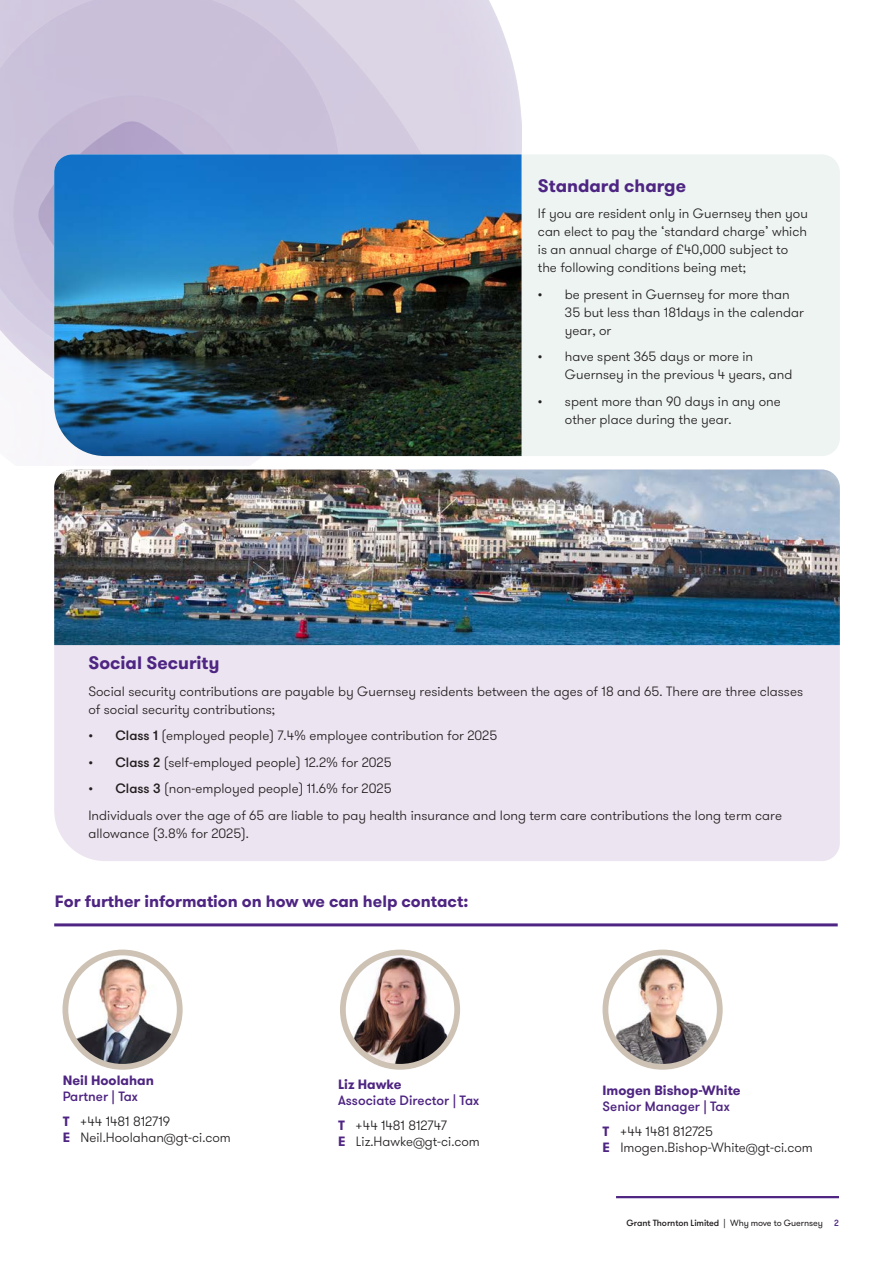
<style>
.page{position:relative;width:893px;height:1263px;background:#fff}
.page>*{position:absolute;margin:0;border:0;box-sizing:border-box;transform-origin:0 0}
.Bullets{font:700 18px "GT Walsheim Pro";color:#4e2582}
.t1{font:700 16.5px "GT Walsheim Pro";color:#4e2582}
.Bullets-2{font:300 13.5px/18px "GT Walsheim Pro";color:#231f20}
.t2{font:500 13.5px "GT Walsheim Pro";color:#4e2582}
.t3{font:700 13.5px "GT Walsheim Pro";color:#4e2582}
.t4{font:500 9px "GT Walsheim Pro";letter-spacing:-.01em;color:#231f20}
.s1{font-weight:500}
.s2{font-weight:700;color:#4e2582}
.s3{font-weight:400}
.s4{color:#4e2582}
</style>
<div class="page">
<hr style="left:616px;top:1196px;width:223px;height:2px;background:#4e2582">
<div style="left:54px;top:645px;width:786px;height:216px;background:#ece4f0"></div>
<img style="left:54px;top:470px;width:786px;height:175px">
<img style="left:65px;top:952px;width:115px;height:115px;border-radius:57px">
<div style="left:63px;top:949px;width:120px;height:121px;border:6px solid #cdc2b4;border-radius:50%"></div>
<img style="left:343px;top:952px;width:114px;height:115px;border-radius:57px">
<div style="left:340px;top:949px;width:120px;height:121px;border:6px solid #cdc2b4;border-radius:50%"></div>
<img style="left:605px;top:952px;width:115px;height:115px;border-radius:57px">
<div style="left:603px;top:949px;width:120px;height:121px;border:6px solid #cdc2b4;border-radius:50%"></div>
<hr style="left:54px;top:923px;width:784px;height:3px;background:#4e2582">
<div style="left:522px;top:154px;width:318px;height:302px;background:#edf4f2"></div>
<img style="left:54px;top:154px;width:468px;height:302px">
<p class="Bullets" style="left:538px;top:173px;width:150px">Standard charge</p>
<p class="Bullets-2" style="left:538px;top:205px;width:271px">If you are resident only in Guernsey then you can elect to pay the ‘standard charge’ which is an annual charge of £40,000 subject to the following conditions being met;</p>
<p class="Bullets-2" style="left:565px;top:285px;width:240px;text-indent:-27px">• be present in Guernsey for more than<br>35 but less than 181days in the calendar year, or</p>
<p class="Bullets-2" style="left:565px;top:348px;width:229px;text-indent:-27px">• have spent 365 days or more in<br>Guernsey in the previous 4 years, and</p>
<p class="Bullets-2" style="left:565px;top:392px;width:217px;text-indent:-27px">• spent more than 90 days in any one other place during the year.</p>
<p class="Bullets" style="left:88px;top:651px;width:133px">Social Security</p>
<p class="Bullets-2" style="left:88px;top:682px;width:716px">Social security contributions are payable by Guernsey residents between the ages of 18 and 65. There are three classes of social security contributions;</p>
<p class="Bullets-2" style="left:88px;top:727px;width:410px"><span class="s1">• Class 1</span> (employed people) 7.4% employee contribution for 2025</p>
<p class="Bullets-2" style="left:88px;top:753px;width:305px"><span class="s1">• Class 2</span> (self-employed people) 12.2% for 2025</p>
<p class="Bullets-2" style="left:88px;top:780px;width:305px"><span class="s1">• Class 3</span> (non-employed people) 11.6% for 2025</p>
<p class="Bullets-2" style="left:88px;top:806px;width:695px">Individuals over the age of 65 are liable to pay health insurance and long term care contributions the long term care allowance (3.8% for 2025).</p>
<p class="t1" style="left:55px;top:890px;width:415px">For further information on how we can help contact:</p>
<p class="t3" style="left:63px;top:1071px;width:93px">Neil Hoolahan</p>
<p class="t2" style="left:63px;top:1088px;width:77px">Partner | Tax</p>
<p class="Bullets-2" style="left:63px;top:1113px;width:109px"><span class="s2">T</span> +44 1481 812719</p>
<p class="Bullets-2" style="left:63px;top:1129px;width:170px"><span class="s2">E</span> Neil.Hoolahan@gt-ci.com</p>
<p class="t3" style="left:338px;top:1075px;width:65px">Liz Hawke</p>
<p class="t2" style="left:338px;top:1092px;width:143px">Associate Director | Tax</p>
<p class="Bullets-2" style="left:338px;top:1116px;width:110px"><span class="s2">T</span> +44 1481 812747</p>
<p class="Bullets-2" style="left:338px;top:1132px;width:143px"><span class="s2">E</span> Liz.Hawke@gt-ci.com</p>
<p class="t3" style="left:603px;top:1081px;width:140px">Imogen Bishop-White</p>
<p class="t2" style="left:603px;top:1098px;width:129px">Senior Manager | Tax</p>
<p class="Bullets-2" style="left:603px;top:1122px;width:112px"><span class="s2">T</span> +44 1481 812725</p>
<p class="Bullets-2" style="left:603px;top:1138px;width:212px"><span class="s2">E</span> Imogen.Bishop-White@gt-ci.com</p>
<p class="t4" style="left:626px;top:1217px;width:214px">Grant Thornton Limited <span class="s3">| Why move to Guernsey</span> <span class="s4">2</span></p>
</div>
